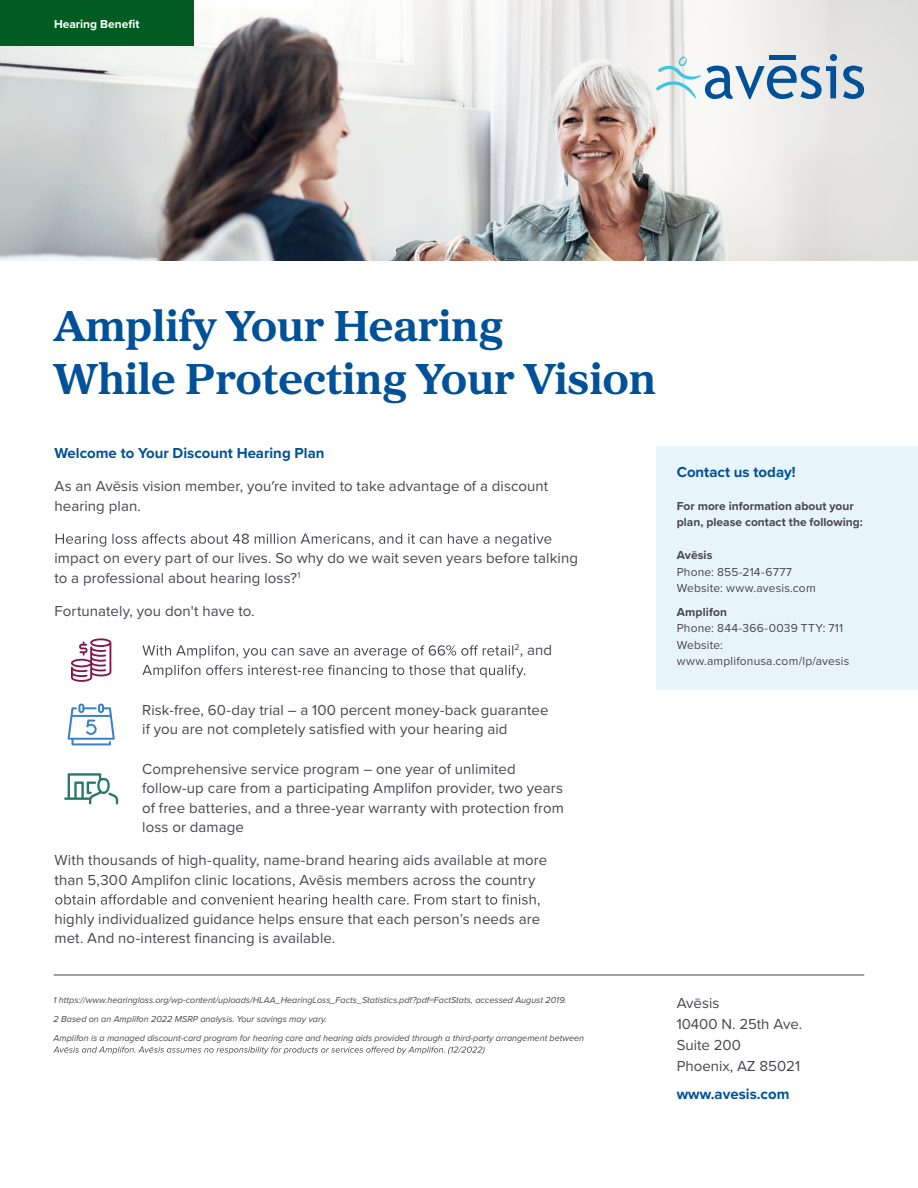
<style>
.page{position:relative;width:918px;height:1188px;background:#fff}
.page>*{position:absolute;margin:0;border:0;box-sizing:border-box;transform-origin:0 0}
.t1{font:700 45px/52.5px "Proxima Sera";color:#005198}
.t2{font:15px/19.5px "Proxima Nova";letter-spacing:.005em;color:#48474d}
.t3{font:700 15px "Proxima Nova";color:#005198}
.t4{font:12px/16.5px "Proxima Nova";letter-spacing:.015em;color:#48474d}
.t5{font:700 12px/16.5px "Proxima Nova";letter-spacing:.005em;color:#48474d}
.t6{font:700 12px "Proxima Nova";color:#fff}
.t7{font:italic 9px/18.8px "Proxima Nova";color:#48474d}
</style>
<div class="page">
<img style="left:0;top:0;width:918px;height:260px">
<div style="left:656px;top:446px;width:262px;height:244px;background:#e7f4fa"></div>
<svg style="left:56px;top:534px;width:495px;height:13px"></svg>
<svg style="left:142px;top:645px;width:371px;height:13px"></svg>
<svg style="left:142px;top:665px;width:383px;height:13px"></svg>
<svg style="left:55px;top:894px;width:485px;height:13px"></svg>
<hr style="left:54px;top:975px;width:810px;height:1px;background:#48474d">
<div style="left:0;top:0;width:194px;height:46px;background:#005c21"></div>
<svg style="left:53px;top:1046px;width:432px;height:8px"></svg>
<svg style="left:68px;top:704px;width:47px;height:41px"></svg>
<svg style="left:71px;top:638px;width:40px;height:44px"></svg>
<svg style="left:64px;top:773px;width:54px;height:31px"></svg>
<svg style="left:843px;top:66px;width:21px;height:33px"></svg>
<svg style="left:656px;top:54px;width:181px;height:45px"></svg>
<p class="t6" style="left:54px;top:15px;width:87px">Hearing Benefit</p>
<h1 class="t1" style="left:54px;top:298px;width:604px">Amplify Your Hearing<br>While Protecting Your Vision</h1>
<p class="t3" style="left:54px;top:442px;width:272px">Welcome to Your Discount Hearing Plan</p>
<p class="t2" style="left:54px;top:476px;width:495px">As an Avēsis vision member, you′re invited to take advantage of a discount hearing plan.</p>
<p class="t2" style="left:54px;top:548px;width:525px">impact on every part of our lives. So why do we wait seven years before talking to a professional about hearing loss?<sup>1</sup></p>
<p class="t2" style="left:54px;top:600px;width:202px">Fortunately, you don't have to.</p>
<p class="t2" style="left:514px;top:640px;width:39px"><sup>2</sup>, and</p>
<p class="t2" style="left:142px;top:699px;width:408px">Risk-free, 60-day trial – a 100 percent money-back guarantee if you are not completely satisfied with your hearing aid</p>
<p class="t2" style="left:142px;top:759px;width:423px">Comprehensive service program – one year of unlimited follow-up care from a participating Amplifon provider, two years of free batteries, and a three-year warranty with protection from loss or damage</p>
<p class="t2" style="left:55px;top:850px;width:494px">With thousands of high-quality, name-brand hearing aids available at more than 5,300 Amplifon clinic locations, Avēsis members across the country</p>
<p class="t2" style="left:54px;top:909px;width:487px">highly individualized guidance helps ensure that each person’s needs are met. And no-interest financing is available.</p>
<p class="t7" style="left:54px;top:990px;width:532px">1 https://www.hearingloss.org/wp-content/uploads/HLAA_HearingLoss_Facts_Statistics.pdf?pdf=FactStats, accessed August 2019.<br>2 Based on an Amplifon 2022 MSRP analysis. Your savings may vary.<br>Amplifon is a managed discount-card program for hearing care and hearing aids provided through a third-party arrangement between</p>
<p class="t3" style="left:677px;top:461px;width:121px">Contact us today!</p>
<p class="t5" style="left:677px;top:497px;width:188px">For more information about your plan, please contact the following:</p>
<p class="t5" style="left:677px;top:547px;width:37px">Avēsis</p>
<p class="t4" style="left:677px;top:563px;width:141px">Phone: 855-214-6777<br>Website: www.avesis.com</p>
<p class="t5" style="left:677px;top:603px;width:52px">Amplifon</p>
<p class="t4" style="left:677px;top:619px;width:174px">Phone: 844-366-0039 TTY: 711<br>Website: www.amplifonusa.com/lp/avesis</p>
<p class="t2" style="left:677px;top:992px;width:127px;line-height:21px">Avēsis<br>10400 N. 25th Ave.<br>Suite 200<br>Phoenix, AZ 85021</p>
<p class="t3" style="left:677px;top:1082px;width:114px">www.avesis.com</p>
</div>
